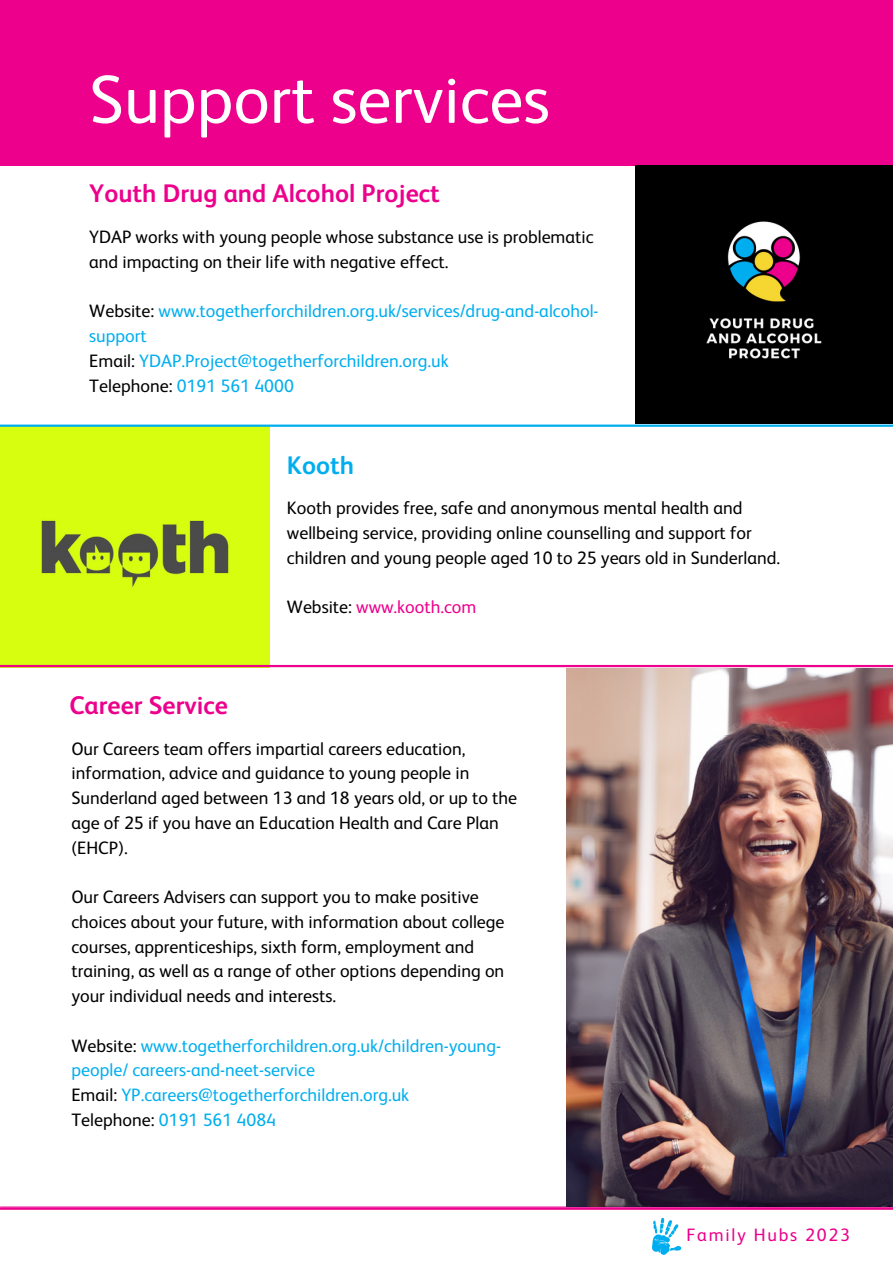
<style>
.page{position:relative;width:893px;height:1264px;background:#fff}
.page>*{position:absolute;margin:0;border:0;box-sizing:border-box;transform-origin:0 0}
.t1{font:68.1px "FS Albert";color:#fff}
.t2{font:700 25.5px "FS Albert";color:#ec008c}
.t3{font:700 25.5px "FS Albert";color:#00aeef}
.t4{font:18px/24.8px "FS Albert";color:#000}
.t5{font:18px/24.8px "FS Albert";color:#00aeef}
.t6{font:18px "FS Albert";color:#ec008c}
.t7{font:18px "FS Albert";letter-spacing:.1em;color:#ec008c}
.s1{color:#000}
</style>
<div class="page">
<div style="left:0;top:0;width:892px;height:166px;background:#ec008c"></div>
<hr style="left:0;top:1206px;width:892px;height:1px;background:#ec008c">
<hr style="left:0;top:1207px;width:892px;height:2px;background:#ec008c">
<img style="left:566px;top:668px;width:326px;height:538px">
<img style="left:0;top:427px;width:270px;height:238px">
<hr style="left:0;top:424px;width:892px;height:3px;background:#00aeef">
<hr style="left:0;top:665px;width:892px;height:2px;background:#ec008c">
<img style="left:635px;top:166px;width:257px;height:257px">
<svg style="left:652px;top:1217px;width:29px;height:37px"></svg>
<p class="t1" style="left:89px;top:70px;width:462px">Support services</p>
<p class="t2" style="left:89px;top:183px;width:352px">Youth Drug and Alcohol Project</p>
<p class="t4" style="left:89px;top:226px;width:506px">YDAP works with young people whose substance use is problematic</p>
<p class="t4" style="left:89px;top:250px;width:360px">and impacting on their life with negative effect.</p>
<p class="t5" style="left:89px;top:300px;width:511px"><span class="s1">Website:</span> www.togetherforchildren.org.uk/services/drug-and-alcohol&shy;support</p>
<p class="t5" style="left:89px;top:349px;width:361px"><span class="s1">Email:</span> YDAP.Project@togetherforchildren.org.uk</p>
<p class="t5" style="left:89px;top:374px;width:206px"><span class="s1">Telephone:</span> 0191 561 4000</p>
<p class="t3" style="left:287px;top:454px;width:69px">Kooth</p>
<p class="t4" style="left:287px;top:497px;width:494px">Kooth provides free, safe and anonymous mental health and wellbeing service, providing online counselling and support for children and young people aged 10 to 25 years old in Sunderland.</p>
<p class="t6" style="left:287px;top:599px;width:191px"><span class="s1">Website:</span> www.kooth.com</p>
<p class="t2" style="left:69px;top:694px;width:160px">Career Service</p>
<p class="t4" style="left:71px;top:737px;width:447px">Our Careers team offers impartial careers education, information, advice and guidance to young people in Sunderland aged between 13 and 18 years old, or up to the age of 25 if you have an Education Health and Care Plan (EHCP).</p>
<p class="t4" style="left:71px;top:886px;width:434px">Our Careers Advisers can support you to make positive choices about your future, with information about college courses, apprenticeships, sixth form, employment and training, as well as a range of other options depending on your individual needs and interests.</p>
<p class="t5" style="left:71px;top:1034px;width:431px"><span class="s1">Website:</span> www.togetherforchildren.org.uk/children-young&shy;people/ careers-and-neet-service</p>
<p class="t5" style="left:71px;top:1083px;width:339px"><span class="s1">Email:</span> YP.careers@togetherforchildren.org.uk</p>
<p class="t5" style="left:71px;top:1108px;width:206px"><span class="s1">Telephone:</span> 0191 561 4084</p>
<p class="t7" style="left:686px;top:1226px;width:165px">Family Hubs 2023</p>
</div>
